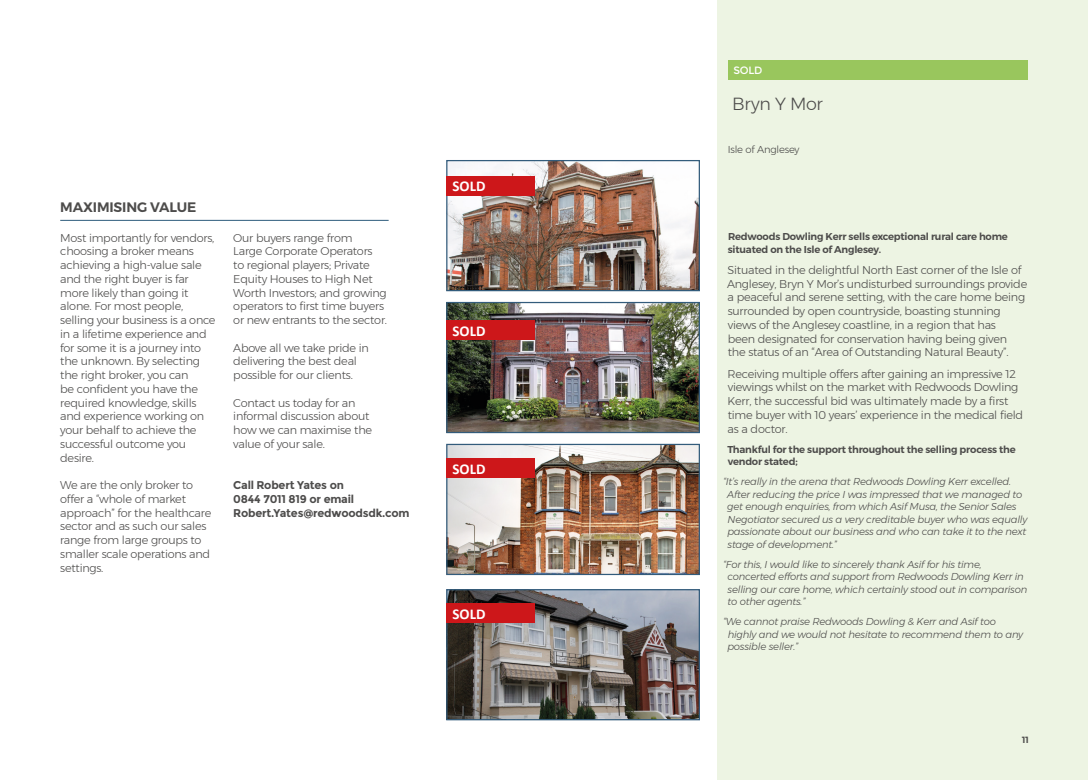
<style>
.page{position:relative;width:1088px;height:780px;background:#fff}
.page>*{position:absolute;margin:0;border:0;box-sizing:border-box;transform-origin:0 0}
.t1{font:300 17.5px "Montserrat";letter-spacing:-.02em;color:#4d4c4b}
.t2{font:700 15px "Calibri";color:#fff}
.t3{font:600 13.75px "Montserrat";letter-spacing:-.01em;color:#4d4c4b}
.t4{font:300 11.25px/13.8px "Montserrat";letter-spacing:-.02em;color:#4d4c4b}
.t5{font:700 11.25px/13.8px "Montserrat";letter-spacing:-.02em;color:#4d4c4b}
.t6{font:10.5px "Montserrat";color:#fff}
.t7{font:italic 300 10px/12.5px "Montserrat";letter-spacing:-.02em;color:#4d4c4b}
.t8{font:600 10px/12.5px "Montserrat";letter-spacing:-.02em;color:#4d4c4b}
.t9{font:300 10px "Montserrat";letter-spacing:-.02em;color:#4d4c4b}
.t10{font:700 9px "Montserrat";color:#4d4c4b}
</style>
<div class="page">
<hr style="left:60px;top:220px;width:329px;height:1px;background:#2f5d7d">
<div style="left:717px;top:0;width:371px;height:780px;background:#edf4e3"></div>
<div style="left:728px;top:60px;width:300px;height:20px;background:#99c65d"></div>
<img style="left:448px;top:162px;width:250px;height:127px">
<div style="left:446px;top:160px;width:254px;height:131px;border:1px solid #335c7c"></div>
<img style="left:448px;top:304px;width:250px;height:127px">
<div style="left:446px;top:302px;width:254px;height:131px;border:1px solid #335c7c"></div>
<img style="left:448px;top:446px;width:250px;height:127px">
<div style="left:446px;top:444px;width:254px;height:131px;border:1px solid #335c7c"></div>
<img style="left:448px;top:591px;width:250px;height:127px">
<div style="left:446px;top:589px;width:254px;height:131px;border:1px solid #335c7c"></div>
<div style="left:447px;top:176px;width:88px;height:20px;background:#cd171a"></div>
<div style="left:447px;top:320px;width:88px;height:20px;background:#cd171a"></div>
<div style="left:447px;top:458px;width:88px;height:20px;background:#cd171a"></div>
<div style="left:447px;top:603px;width:88px;height:20px;background:#cd171a"></div>
<p class="t3" style="left:60px;top:198px;width:138px">MAXIMISING VALUE</p>
<p class="t4" style="left:60px;top:230px;width:157px">Most importantly for vendors, choosing a broker means achieving a high-value sale and the right buyer is far more likely than going it alone. For most people, selling your business is a once in a lifetime experience and for some it is a journey into the unknown. By selecting the right broker, you can<br>be confident you have the required knowledge, skills and experience working on your behalf to achieve the successful outcome you desire.</p>
<p class="t4" style="left:60px;top:478px;width:153px">We are the only broker to offer a “whole of market approach” for the healthcare sector and as such our sales range from large groups to smaller scale operations and settings.</p>
<p class="t4" style="left:233px;top:230px;width:155px">Our buyers range from<br>Large Corporate Operators<br>to regional players; Private<br>Equity Houses to High Net<br>Worth Investors; and growing operators to first time buyers or new entrants to the sector.</p>
<p class="t4" style="left:233px;top:340px;width:137px">Above all we take pride in delivering the best deal possible for our clients.</p>
<p class="t4" style="left:233px;top:395px;width:140px">Contact us today for an informal discussion about how we can maximise the value of your sale.</p>
<p class="t5" style="left:233px;top:478px;width:178px">Call Robert Yates on<br>0844 7011 819 or email<br>Robert.Yates@redwoodsdk.com</p>
<h2 class="t2" style="left:452px;top:177px;width:35px">SOLD</h2>
<h2 class="t2" style="left:452px;top:322px;width:35px">SOLD</h2>
<h2 class="t2" style="left:452px;top:459px;width:35px">SOLD</h2>
<h2 class="t2" style="left:452px;top:604px;width:35px">SOLD</h2>
<p class="t6" style="left:733px;top:64px;width:31px">SOLD</p>
<h1 class="t1" style="left:732px;top:90px;width:92px">Bryn Y Mor</h1>
<p class="t9" style="left:728px;top:141px;width:73px">Isle of Anglesey</p>
<p class="t8" style="left:728px;top:230px;width:281px">Redwoods Dowling Kerr sells exceptional rural care home situated on the Isle of Anglesey.</p>
<p class="t4" style="left:727px;top:263px;width:302px">Situated in the delightful North East corner of the Isle of Anglesey, Bryn Y Mor’s undisturbed surroundings provide a peaceful and serene setting, with the care home being surrounded by open countryside, boasting stunning views of the Anglesey coastline, in a region that has<br>been designated for conservation having being given<br>the status of an “Area of Outstanding Natural Beauty”.</p>
<p class="t4" style="left:727px;top:366px;width:297px">Receiving multiple offers after gaining an impressive 12 viewings whilst on the market with Redwoods Dowling Kerr, the successful bid was ultimately made by a first time buyer with 10 years’ experience in the medical field as a doctor.</p>
<p class="t8" style="left:727px;top:443px;width:290px">Thankful for the support throughout the selling process the vendor stated;</p>
<p class="t7" style="left:727px;top:475px;width:302px;text-indent:-4px">“It’s really in the arena that Redwoods Dowling Kerr excelled.<br>After reducing the price I was impressed that we managed to get enough enquiries, from which Asif Musa, the Senior Sales Negotiator secured us a very creditable buyer who was equally passionate about our business and who can take it to the next stage of development.”</p>
<p class="t7" style="left:727px;top:558px;width:301px;text-indent:-4px">“For this, I would like to sincerely thank Asif for his time, concerted efforts and support from Redwoods Dowling Kerr in selling our care home, which certainly stood out in comparison to other agents.”</p>
<p class="t7" style="left:727px;top:615px;width:297px;text-indent:-4px">“We cannot praise Redwoods Dowling &amp; Kerr and Asif too highly and we would not hesitate to recommend them to any possible seller.”</p>
<p class="t10" style="left:1022px;top:734px;width:9px">11</p>
</div>
